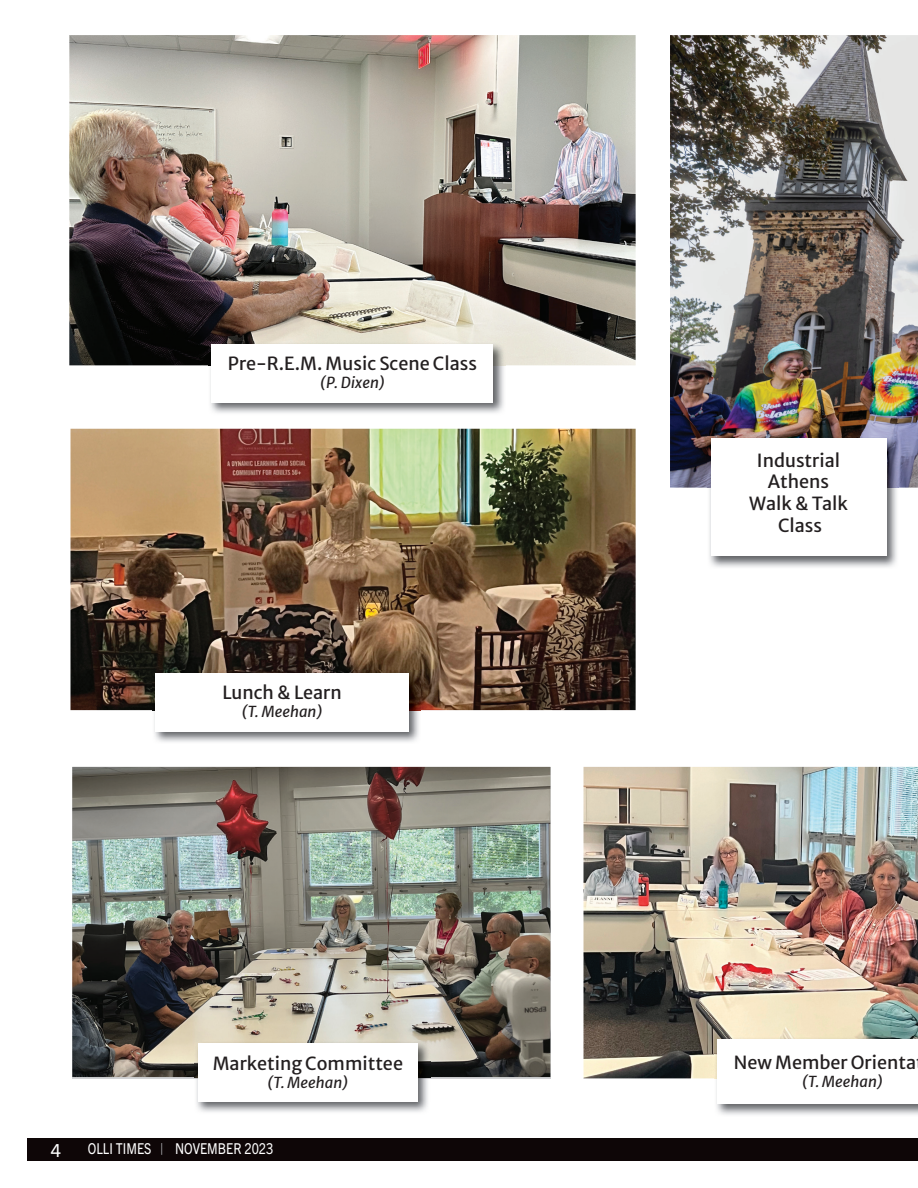
<style>
.page{position:relative;width:918px;height:1188px;background:#fff}
.page>*{position:absolute;margin:0;border:0;box-sizing:border-box;transform-origin:0 0}
.t1{font:18px/21.6px "Merriweather Sans";color:#231f20;text-align:center}
.t2{font:18px "Trade Gothic Next LT Pro";color:#fff}
.t3{font:italic 15px "Merriweather Sans";color:#231f20}
.t4{font:15px "Trade Gothic Next LT Pro";color:#fff;scale:.84 1}
.s1{color:#b2b3b7}
</style>
<div class="page">
<img style="left:670px;top:35px;width:248px;height:453px">
<img style="left:707px;top:436px;width:192px;height:131px">
<div style="left:711px;top:439px;width:175px;height:117px;background:#fff"></div>
<img style="left:69px;top:35px;width:567px;height:330px">
<img style="left:208px;top:342px;width:298px;height:71px">
<div style="left:212px;top:344px;width:281px;height:59px;background:#fff"></div>
<img style="left:72px;top:767px;width:478px;height:310px">
<img style="left:195px;top:1041px;width:235px;height:71px">
<div style="left:198px;top:1044px;width:220px;height:58px;background:#fff"></div>
<img style="left:584px;top:767px;width:334px;height:311px">
<img style="left:714px;top:1037px;width:204px;height:78px">
<div style="left:717px;top:1039px;width:201px;height:65px;background:#fff"></div>
<img style="left:70px;top:429px;width:566px;height:281px">
<img style="left:152px;top:670px;width:269px;height:72px">
<div style="left:156px;top:673px;width:253px;height:58px;background:#fff"></div>
<div style="left:27px;top:1139px;width:891px;height:22px;background:#0e0607"></div>
<p class="t1" style="left:228px;top:351px;width:251px">Pre-R.E.M. Music Scene Class</p>
<p class="t3" style="left:320px;top:369px;width:67px">(P. Dixen)</p>
<p class="t1" style="left:222px;top:680px;width:121px">Lunch &amp; Learn</p>
<p class="t3" style="left:242px;top:698px;width:83px">(T. Meehan)</p>
<p class="t1" style="left:213px;top:1050px;width:192px">Marketing Committee</p>
<p class="t3" style="left:267px;top:1068px;width:83px">(T. Meehan)</p>
<p class="t2" style="left:51px;top:1138px;width:12px">4</p>
<p class="t4" style="left:88px;top:1139px;width:222px">OLLI TIMES <span class="s1">|</span> NOVEMBER 2023</p>
<p class="t1" style="left:749px;top:447px;width:100px">Industrial<br>Athens<br>Walk &amp; Talk<br>Class</p>
<p class="t1" style="left:734px;top:1049px;width:184px">New Member Orienta</p>
<p class="t3" style="left:802px;top:1067px;width:83px">(T. Meehan)</p>
</div>
